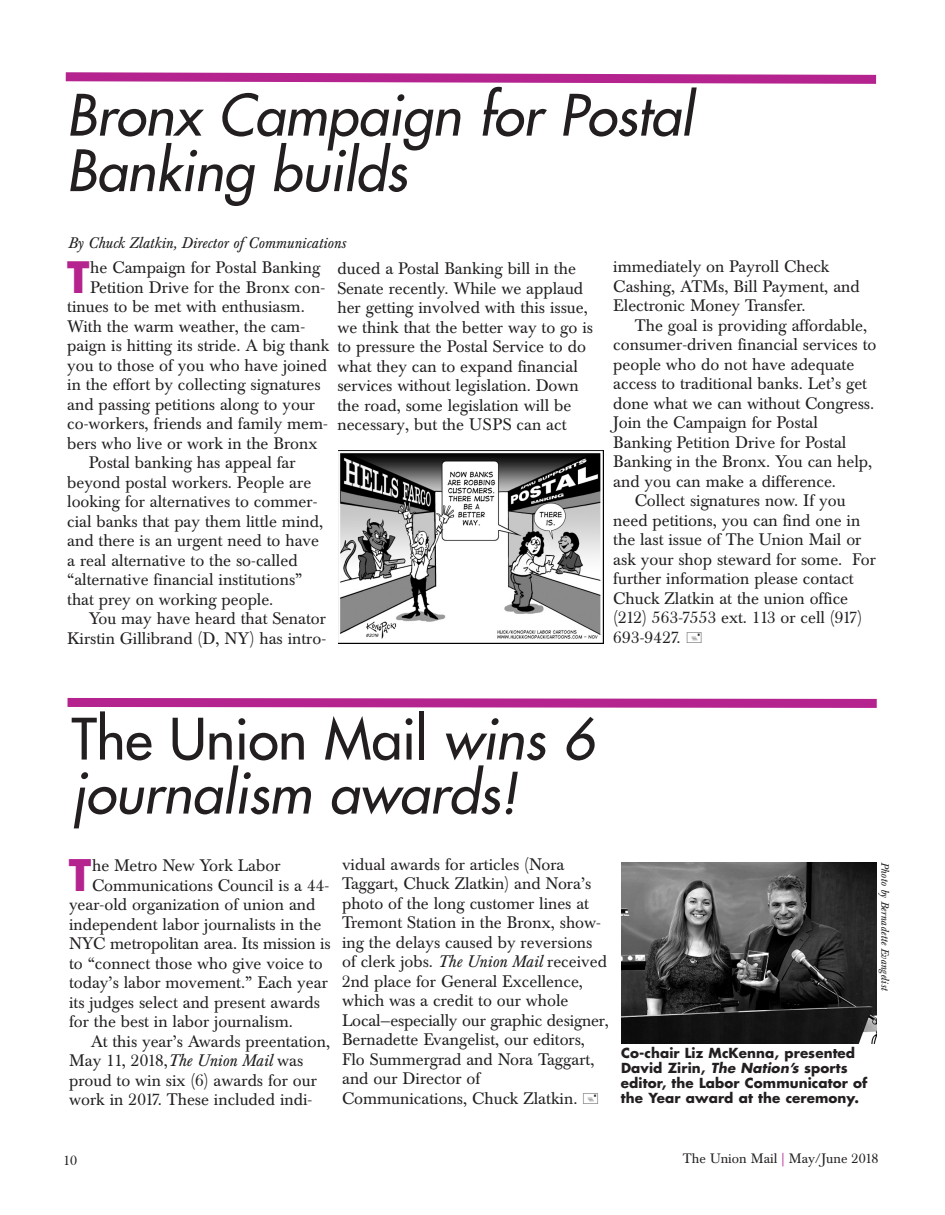
<style>
.page{position:relative;width:945px;height:1215px;background:#fff}
.page>*{position:absolute;margin:0;border:0;box-sizing:border-box;transform-origin:0 0}
.t1{font:italic 55.5px/54px "Futura";letter-spacing:-.005em;color:#231f20}
.t2{font:700 42.3px "Futura";color:#b4238e}
.t3{font:700 42.15px "Futura";color:#b4238e}
.t4{font:16.5px/19.5px "Baskerville BE";color:#231f20}
.t5{font:italic 15.15px "Baskerville BE";color:#231f20}
.t6{font:700 13.5px/15px "Futura";letter-spacing:.005em;color:#231f20}
.t7{font:13.5px "Baskerville BE";color:#231f20}
.t8{font:italic 10.5px "Baskerville BE";letter-spacing:.01em;color:#231f20}
.s1{font-style:normal}
.s2{font-style:italic}
.s3{color:#b4238e}
</style>
<div class="page">
<svg style="left:67px;top:698px;width:810px;height:10px"></svg>
<img style="left:622px;top:862px;width:254px;height:182px">
<svg style="left:65px;top:72px;width:812px;height:12px"></svg>
<div style="left:338px;top:449px;width:268px;height:197px;background:linear-gradient(to bottom,#fff,#fff)"></div>
<img style="left:338px;top:451px;width:266px;height:193px">
<h1 class="t1" style="left:67px;top:91px;width:628px;line-height:55.5px">Bronx Campaign for Postal<br>Banking builds</h1>
<p class="t5" style="left:68px;top:237px;width:279px">By Chuck Zlatkin, Director of Communications</p>
<h3 class="t3" style="left:67px;top:258px;width:24px">T</h3>
<p class="t4" style="left:90px;top:260px;width:231px">he Campaign for Postal Banking</p>
<p class="t4" style="left:90px;top:279px;width:236px">Petition Drive for the Bronx con-</p>
<p class="t4" style="left:67px;top:299px;width:239px">tinues to be met with enthusiasm.</p>
<p class="t4" style="left:67px;top:318px;width:239px">With the warm weather, the cam-</p>
<p class="t4" style="left:67px;top:338px;width:264px">paign is hitting its stride. A big thank</p>
<p class="t4" style="left:67px;top:357px;width:261px">you to those of you who have joined</p>
<p class="t4" style="left:67px;top:377px;width:255px">in the effort by collecting signatures</p>
<p class="t4" style="left:67px;top:396px;width:249px">and passing petitions along to your</p>
<p class="t4" style="left:67px;top:416px;width:262px">co-workers, friends and family mem-</p>
<p class="t4" style="left:67px;top:435px;width:252px">bers who live or work in the Bronx</p>
<p class="t4" style="left:89px;top:455px;width:208px">Postal banking has appeal far</p>
<p class="t4" style="left:67px;top:474px;width:246px">beyond postal workers. People are</p>
<p class="t4" style="left:67px;top:494px;width:252px">looking for alternatives to commer-</p>
<p class="t4" style="left:67px;top:513px;width:257px">cial banks that pay them little mind,</p>
<p class="t4" style="left:67px;top:533px;width:253px">and there is an urgent need to have</p>
<p class="t4" style="left:67px;top:552px;width:232px">a real alternative to the so-called</p>
<p class="t4" style="left:67px;top:572px;width:237px">“alternative financial institutions”</p>
<p class="t4" style="left:67px;top:591px;width:208px">that prey on working people.</p>
<p class="t4" style="left:89px;top:611px;width:239px">You may have heard that Senator</p>
<p class="t4" style="left:67px;top:630px;width:261px">Kirstin Gillibrand (D, NY) has intro-</p>
<p class="t4" style="left:337px;top:261px;width:257px">duced a Postal Banking bill in the Senate recently. While we applaud her getting involved with this issue, we think that the better way to go is to pressure the Postal Service to do what they can to expand financial services without legislation. Down the road, some legislation will be necessary, but the USPS can act</p>
<p class="t4" style="left:613px;top:259px;width:248px">immediately on Payroll Check<br>Cashing, ATMs, Bill Payment, and<br>Electronic Money Transfer.</p>
<p class="t4" style="left:635px;top:317px;width:234px">The goal is providing affordable,</p>
<p class="t4" style="left:613px;top:337px;width:265px">consumer-driven financial services to</p>
<p class="t4" style="left:613px;top:356px;width:243px">people who do not have adequate</p>
<p class="t4" style="left:613px;top:376px;width:255px">access to traditional banks. Let’s get</p>
<p class="t4" style="left:613px;top:395px;width:263px">done what we can without Congress.</p>
<p class="t4" style="left:613px;top:415px;width:206px">Join the Campaign for Postal</p>
<p class="t4" style="left:613px;top:434px;width:235px">Banking Petition Drive for Postal</p>
<p class="t4" style="left:613px;top:454px;width:261px">Banking in the Bronx. You can help,</p>
<p class="t4" style="left:613px;top:473px;width:224px">and you can make a difference.</p>
<p class="t4" style="left:635px;top:493px;width:212px">Collect signatures now. If you</p>
<p class="t4" style="left:613px;top:512px;width:249px">need petitions, you can find one in</p>
<p class="t4" style="left:613px;top:532px;width:250px">the last issue of The Union Mail or</p>
<p class="t4" style="left:613px;top:551px;width:264px">ask your shop steward for some. For</p>
<p class="t4" style="left:613px;top:571px;width:242px">further information please contact</p>
<p class="t4" style="left:613px;top:590px;width:236px">Chuck Zlatkin at the union office</p>
<p class="t4" style="left:613px;top:610px;width:251px">(212) 563-7553 ext. 113 or cell (917)</p>
<p class="t4" style="left:613px;top:629px;width:69px">693-9427.</p>
<h1 class="t1" style="left:72px;top:716px;width:524px"><span class="s1">The Union Mail</span> wins 6 journalism awards!</h1>
<h2 class="t2" style="left:69px;top:856px;width:24px">T</h2>
<p class="t4" style="left:92px;top:858px;width:190px">he Metro New York Labor</p>
<p class="t4" style="left:342px;top:856px;width:269px">vidual awards for articles (Nora Taggart, Chuck Zlatkin) and Nora’s photo of the long customer lines at Tremont Station in the Bronx, show&shy;ing the delays caused by reversions of clerk jobs. <span class="s2">The Union Mail</span> received 2nd place for General Excellence, which was a credit to our whole Local—especially our graphic designer, Bernadette Evangelist, our editors, Flo Summergrad and Nora Taggart, and our Director of Communications, Chuck Zlatkin.</p>
<p class="t4" style="left:92px;top:877px;width:239px">Communications Council is a 44-</p>
<p class="t4" style="left:69px;top:897px;width:248px">year-old organization of union and</p>
<p class="t4" style="left:69px;top:916px;width:254px">independent labor journalists in the</p>
<p class="t4" style="left:69px;top:936px;width:263px">NYC metropolitan area. Its mission is</p>
<p class="t4" style="left:69px;top:955px;width:255px">to “connect those who give voice to</p>
<p class="t4" style="left:69px;top:975px;width:260px">today’s labor movement.” Each year</p>
<p class="t4" style="left:69px;top:994px;width:253px">its judges select and present awards</p>
<p class="t4" style="left:69px;top:1014px;width:225px">for the best in labor journalism.</p>
<p class="t4" style="left:91px;top:1033px;width:241px">At this year’s Awards preentation,</p>
<p class="t4" style="left:69px;top:1053px;width:236px">May 11, 2018,<span class="s2">The Union Mail</span> was</p>
<p class="t4" style="left:69px;top:1072px;width:249px">proud to win six (6) awards for our</p>
<p class="t4" style="left:69px;top:1092px;width:245px">work in 2017. These included indi-</p>
<p class="t8" style="left:889px;top:862px;width:130px;rotate:90deg">Photo by Bernadette Evangelist</p>
<p class="t6" style="left:621px;top:1047px;width:248px">Co-chair Liz McKenna, presented<br>David Zirin, <span class="s2">The Nation’s</span> sports editor, the Labor Communicator of the Year award at the ceremony.</p>
<p class="t7" style="left:63px;top:1155px;width:16px">10</p>
<p class="t7" style="left:683px;top:1153px;width:197px">The Union Mail <span class="s3">|</span> May/June 2018</p>
</div>
